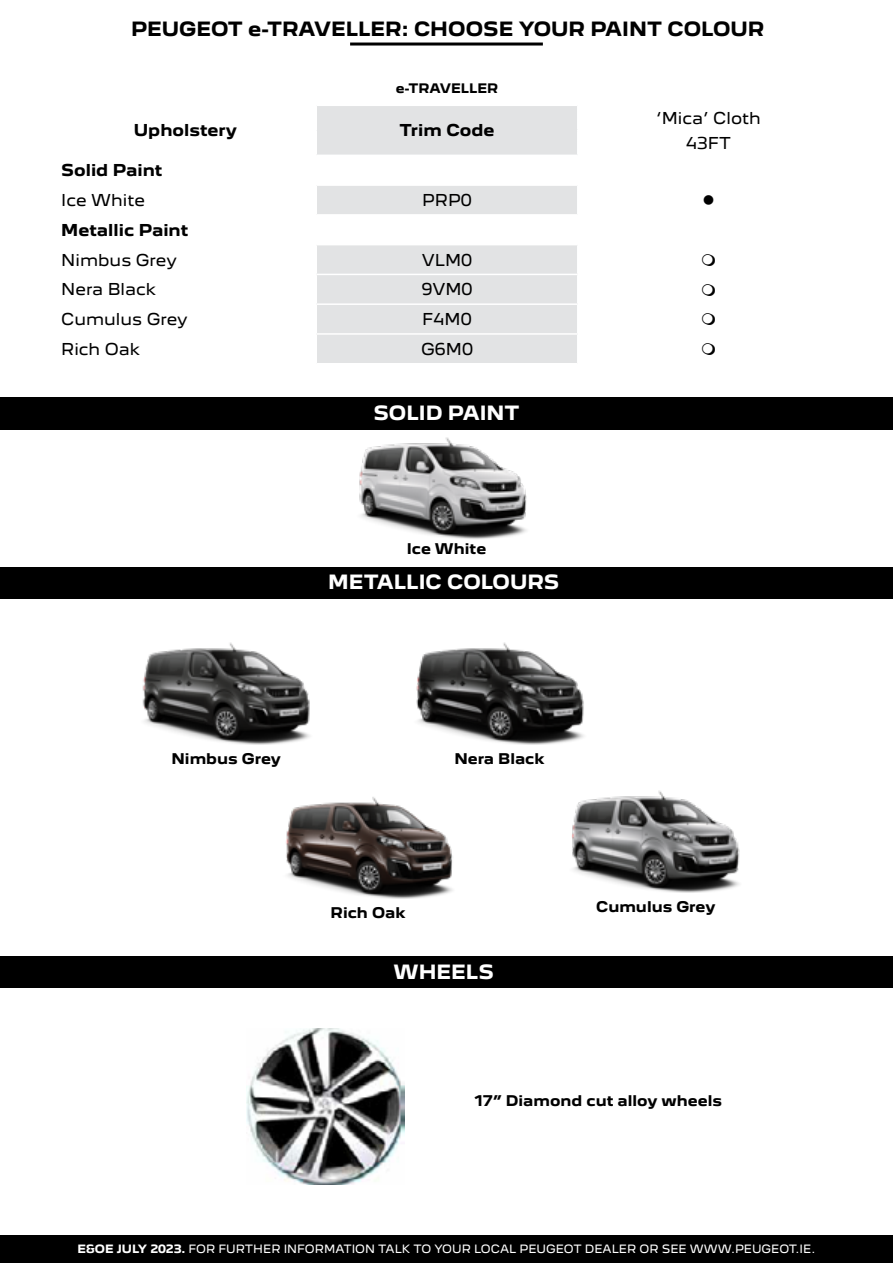
<style>
.page{position:relative;width:893px;height:1263px;background:#fff}
.page>*{position:absolute;margin:0;border:0;box-sizing:border-box;transform-origin:0 0}
.t1{font:700 18px "Peugeot New";color:#000}
.t2{font:700 18px "Peugeot New";color:#fff}
.t3{font:16.5px "Wingdings";color:#000}
.t4{font:15px/25px "Peugeot New";color:#000;text-align:center}
.t5{font:700 15px "Peugeot New";color:#000}
.t6{font:700 13.5px "Peugeot New";color:#000}
.t7{font:700 12px "Peugeot New";color:#000}
.t8{font:10.5px "Peugeot New";color:#fff}
.s1{font-weight:700}
</style>
<div class="page">
<svg style="left:317px;top:106px;width:260px;height:257px;fill:#e2e3e4"></svg>
<hr style="left:316px;top:155px;width:262px;height:1px;background:#fff">
<hr style="left:316px;top:184px;width:262px;height:2px;background:#fff">
<hr style="left:316px;top:214px;width:262px;height:2px;background:#fff">
<hr style="left:316px;top:244px;width:262px;height:1px;background:#fff">
<hr style="left:316px;top:274px;width:262px;height:1px;background:#fff">
<hr style="left:316px;top:303px;width:262px;height:2px;background:#fff">
<hr style="left:316px;top:333px;width:262px;height:2px;background:#fff">
<div style="left:0;top:397px;width:893px;height:32px;background:#000"></div>
<div style="left:0;top:567px;width:893px;height:32px;background:#000"></div>
<div style="left:0;top:956px;width:893px;height:32px;background:#000"></div>
<img style="left:572px;top:790px;width:168px;height:103px">
<img style="left:416px;top:642px;width:168px;height:103px">
<img style="left:142px;top:642px;width:168px;height:103px">
<img style="left:286px;top:797px;width:167px;height:102px">
<hr style="left:350px;top:43px;width:193px;height:3px;background:#000">
<img style="left:359px;top:437px;width:168px;height:102px">
<img style="left:247px;top:1028px;width:158px;height:156px">
<div style="left:0;top:1235px;width:893px;height:28px;background:#000"></div>
<h1 class="t1" style="left:131px;top:14px;width:635px">PEUGEOT e-TRAVELLER: CHOOSE YOUR PAINT COLOUR</h1>
<p class="t7" style="left:396px;top:78px;width:104px">e-TRAVELLER</p>
<h3 class="t5" style="left:134px;top:118px;width:105px">Upholstery</h3>
<h3 class="t5" style="left:400px;top:118px;width:96px">Trim Code</h3>
<h3 class="t4" style="left:656px;top:104px;width:106px">‘Mica’ Cloth<br>43FT</h3>
<h3 class="t5" style="left:61px;top:158px;width:103px">Solid Paint</h3>
<h3 class="t4" style="left:61px;top:186px;width:85px">Ice White</h3>
<h3 class="t4" style="left:422px;top:186px;width:51px">PRP0</h3>
<h2 class="t3" style="left:702px;top:191px;width:14px">●</h2>
<h3 class="t5" style="left:61px;top:217px;width:129px">Metallic Paint</h3>
<h3 class="t4" style="left:61px;top:246px;width:117px">Nimbus Grey</h3>
<h3 class="t4" style="left:422px;top:246px;width:52px">VLM0</h3>
<h3 class="t4" style="left:61px;top:276px;width:97px">Nera Black</h3>
<h3 class="t4" style="left:421px;top:276px;width:53px">9VM0</h3>
<h3 class="t4" style="left:61px;top:305px;width:128px">Cumulus Grey</h3>
<h3 class="t4" style="left:422px;top:305px;width:51px">F4M0</h3>
<h3 class="t4" style="left:61px;top:335px;width:81px">Rich Oak</h3>
<h3 class="t4" style="left:421px;top:335px;width:54px">G6M0</h3>
<h1 class="t2" style="left:373px;top:398px;width:148px">SOLID PAINT</h1>
<p class="t6" style="left:407px;top:537px;width:81px">Ice White</p>
<h1 class="t2" style="left:328px;top:567px;width:233px">METALLIC COLOURS</h1>
<p class="t6" style="left:171px;top:747px;width:111px">Nimbus Grey</p>
<p class="t6" style="left:454px;top:747px;width:92px">Nera Black</p>
<p class="t6" style="left:331px;top:901px;width:77px">Rich Oak</p>
<h1 class="t2" style="left:394px;top:957px;width:102px">WHEELS</h1>
<p class="t6" style="left:596px;top:895px;width:121px">Cumulus Grey</p>
<p class="t6" style="left:474px;top:1089px;width:249px">17” Diamond cut alloy wheels</p>
<p class="t8" style="left:78px;top:1240px;width:739px"><span class="s1">E&amp;OE JULY 2023.</span> FOR FURTHER INFORMATION TALK TO YOUR LOCAL PEUGEOT DEALER OR SEE WWW.PEUGEOT.IE.</p>
</div>
